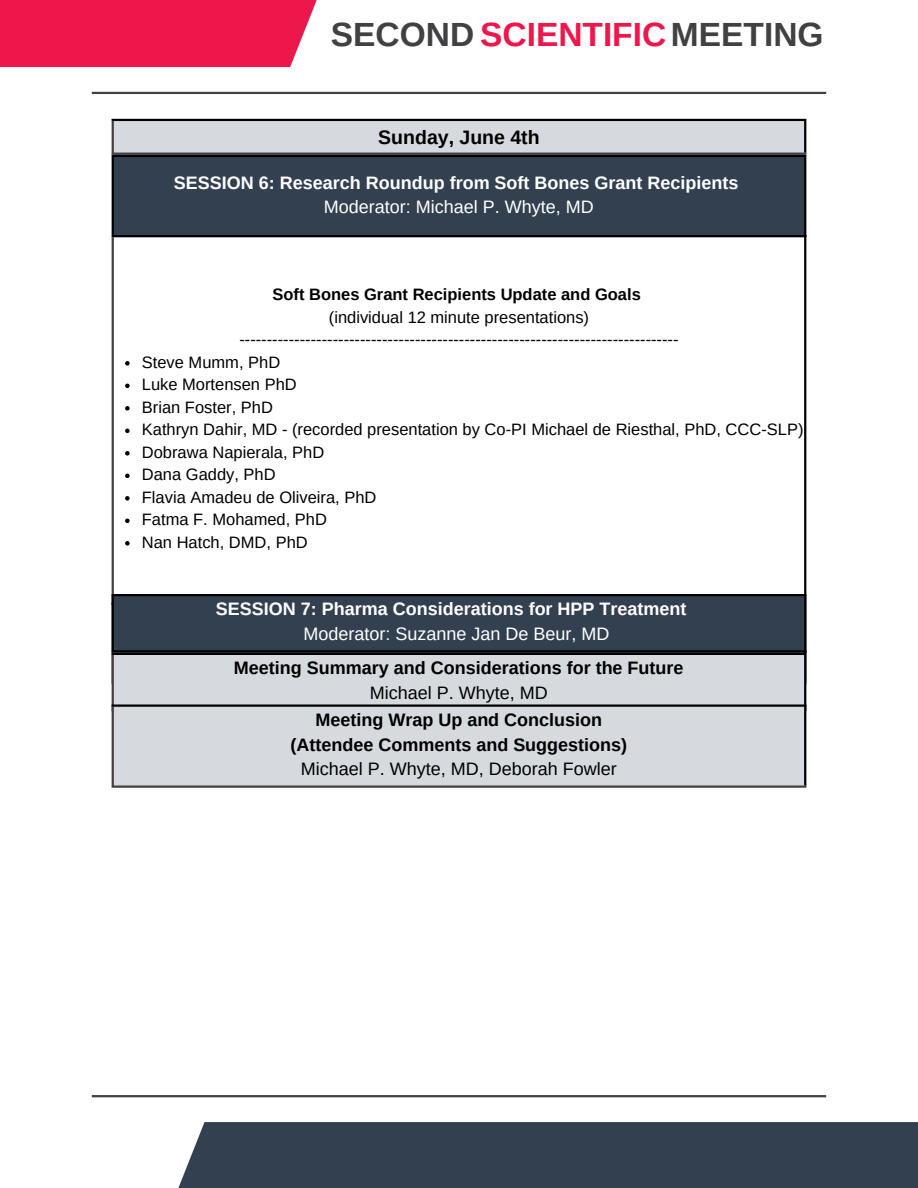
<style>
.page{position:relative;width:918px;height:1188px;background:#fff}
.page>*{position:absolute;margin:0;border:0;box-sizing:border-box;transform-origin:0 0}
.t1{font:700 33.45px "Arimo";color:#414042}
.t2{font:700 19.5px "Arimo";color:#000}
.t3{font:700 18px "Arimo";color:#000}
.t4{font:700 18px "Arimo";color:#fff}
.t5{font:18px "Arimo";color:#fff}
.t6{font:18px "Arimo";color:#000}
.t7{font:16.5px "Arimo";color:#000}
.t8{font:700 16.5px "Arimo";color:#000}
.s1{color:#ed174c}
</style>
<div class="page">
<div style="left:0;top:0;width:317px;height:67px;background:#ed174c"></div>
<hr style="left:92px;top:92px;width:734px;height:2px;background:#414042">
<div style="left:112px;top:120px;width:694px;height:34px;background:#d6dadf"></div>
<hr style="left:112px;top:121px;width:2px;height:32px;background:#414042">
<hr style="left:112px;top:153px;width:694px;height:2px;background:#414042">
<hr style="left:804px;top:121px;width:2px;height:32px;background:#000">
<hr style="left:112px;top:119px;width:694px;height:2px;background:#000">
<hr style="left:92px;top:1095px;width:734px;height:2px;background:#414042">
<div style="left:136px;top:1122px;width:782px;height:66px;background:#334050"></div>
<div style="left:112px;top:156px;width:694px;height:80px;background:#334050"></div>
<svg style="left:125px;top:361px;width:5px;height:5px"></svg>
<svg style="left:125px;top:384px;width:5px;height:4px"></svg>
<svg style="left:125px;top:406px;width:5px;height:5px"></svg>
<svg style="left:125px;top:429px;width:5px;height:4px"></svg>
<svg style="left:125px;top:451px;width:5px;height:5px"></svg>
<svg style="left:125px;top:474px;width:5px;height:4px"></svg>
<svg style="left:125px;top:496px;width:5px;height:5px"></svg>
<svg style="left:125px;top:519px;width:5px;height:4px"></svg>
<svg style="left:125px;top:541px;width:5px;height:5px"></svg>
<hr style="left:112px;top:157px;width:2px;height:78px;background:#000">
<hr style="left:804px;top:157px;width:2px;height:493px;background:#000">
<hr style="left:112px;top:155px;width:694px;height:2px;background:#000">
<hr style="left:112px;top:235px;width:694px;height:2px;background:#000">
<hr style="left:112px;top:237px;width:2px;height:413px;background:#414042">
<hr style="left:112px;top:650px;width:694px;height:3px;background:#414042">
<div style="left:112px;top:595px;width:694px;height:57px;background:#334050"></div>
<hr style="left:112px;top:596px;width:2px;height:54px;background:#000">
<hr style="left:804px;top:596px;width:2px;height:86px;background:#000">
<hr style="left:112px;top:594px;width:694px;height:2px;background:#000">
<hr style="left:112px;top:650px;width:694px;height:2px;background:#000">
<div style="left:112px;top:654px;width:694px;height:56px;background:#d6dadf"></div>
<hr style="left:112px;top:655px;width:2px;height:54px;background:#414042">
<hr style="left:804px;top:655px;width:2px;height:54px;background:#000">
<hr style="left:112px;top:653px;width:694px;height:2px;background:#000">
<div style="left:112px;top:705px;width:694px;height:82px;background:#d6dadf"></div>
<hr style="left:112px;top:707px;width:2px;height:78px;background:#414042">
<hr style="left:112px;top:785px;width:694px;height:3px;background:#414042">
<hr style="left:804px;top:707px;width:2px;height:78px;background:#000">
<hr style="left:112px;top:704px;width:694px;height:3px;background:#000">
<p class="t1" style="left:331px;top:16px;width:494px">SECOND <span class="s1">SCIENTIFIC</span> MEETING</p>
<p class="t2" style="left:378px;top:126px;width:163px">Sunday, June 4th</p>
<p class="t4" style="left:174px;top:172px;width:566px">SESSION 6: Research Roundup from Soft Bones Grant Recipients</p>
<p class="t5" style="left:324px;top:197px;width:271px">Moderator: Michael P. Whyte, MD</p>
<p class="t8" style="left:273px;top:285px;width:370px">Soft Bones Grant Recipients Update and Goals</p>
<p class="t7" style="left:329px;top:308px;width:262px">(individual 12 minute presentations)</p>
<p class="t7" style="left:239px;top:330px;width:441px">--------------------------------------------------------------------------------</p>
<p class="t7" style="left:142px;top:353px;width:140px">Steve Mumm, PhD</p>
<p class="t7" style="left:142px;top:375px;width:156px">Luke Mortensen PhD</p>
<p class="t7" style="left:142px;top:398px;width:133px">Brian Foster, PhD</p>
<p class="t7" style="left:142px;top:420px;width:663px">Kathryn Dahir, MD - (recorded presentation by Co-PI Michael de Riesthal, PhD, CCC-SLP)</p>
<p class="t7" style="left:142px;top:443px;width:184px">Dobrawa Napierala, PhD</p>
<p class="t7" style="left:142px;top:465px;width:135px">Dana Gaddy, PhD</p>
<p class="t7" style="left:142px;top:488px;width:236px">Flavia Amadeu de Oliveira, PhD</p>
<p class="t7" style="left:142px;top:510px;width:187px">Fatma F. Mohamed, PhD</p>
<p class="t7" style="left:142px;top:533px;width:167px">Nan Hatch, DMD, PhD</p>
<p class="t4" style="left:216px;top:599px;width:472px">SESSION 7: Pharma Considerations for HPP Treatment</p>
<p class="t5" style="left:303px;top:624px;width:307px">Moderator: Suzanne Jan De Beur, MD</p>
<p class="t3" style="left:234px;top:658px;width:451px">Meeting Summary and Considerations for the Future</p>
<p class="t6" style="left:370px;top:683px;width:179px">Michael P. Whyte, MD</p>
<p class="t3" style="left:315px;top:710px;width:288px">Meeting Wrap Up and Conclusion</p>
<p class="t3" style="left:290px;top:734px;width:338px">(Attendee Comments and Suggestions)</p>
<p class="t6" style="left:301px;top:759px;width:317px">Michael P. Whyte, MD, Deborah Fowler</p>
</div>
